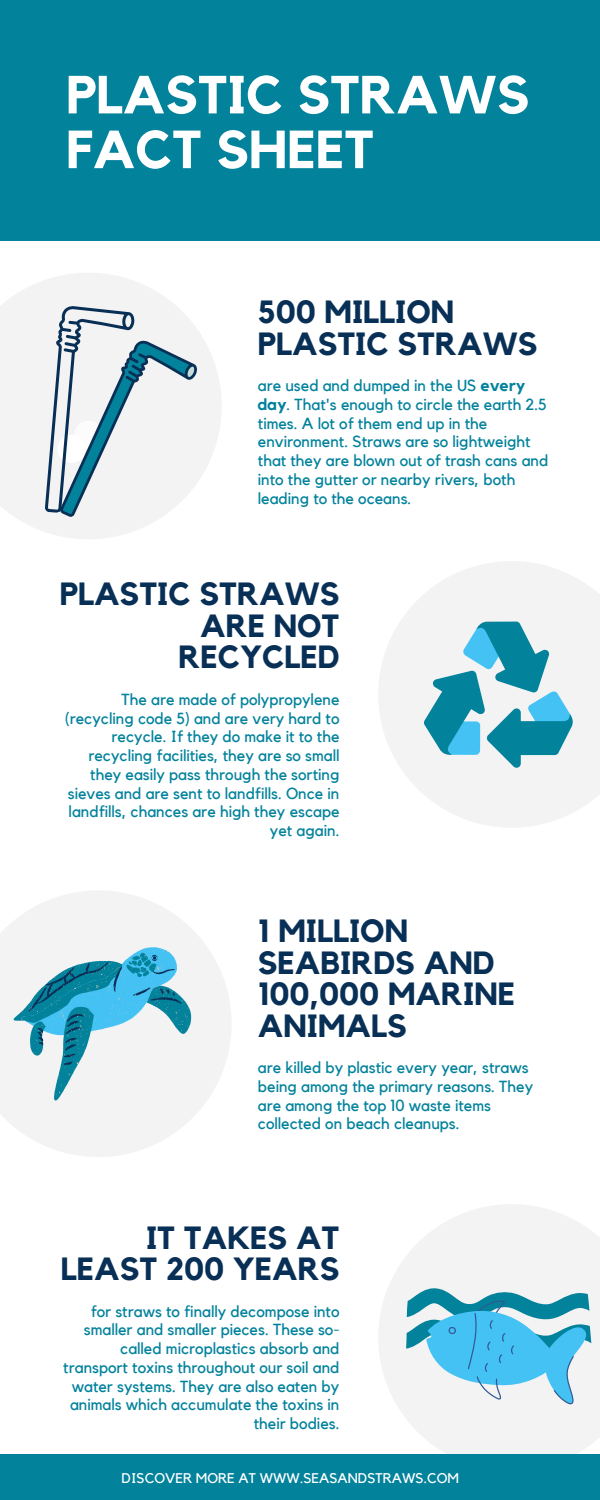
<style>
.page{position:relative;width:600px;height:1500px;background:#fff}
.page>*{position:absolute;margin:0;border:0;box-sizing:border-box;transform-origin:0 0}
.t1{font:700 53px/54.8px "Kollektif";color:#fff}
.t2{font:700 32px/31.5px "Kollektif";color:#082f56}
.t3{font:16px/18.8px "Kollektif";color:#03829c}
.t4{font:14px "Kollektif";color:#fff}
.s1{font-weight:700}
</style>
<div class="page">
<div style="left:0;top:0;width:600px;height:241px;background:#03829c"></div>
<svg style="left:14px;top:273px;width:207px;height:266px"></svg>
<svg style="left:379px;top:561px;width:221px;height:266px;fill:#f3f3f3"></svg>
<svg style="left:0;top:891px;width:231px;height:266px;fill:#f3f3f3"></svg>
<svg style="left:379px;top:1204px;width:221px;height:250px;fill:#f3f3f3"></svg>
<div style="left:0;top:1454px;width:600px;height:46px;background:#03829c"></div>
<svg style="left:406px;top:1288px;width:185px;height:117px"></svg>
<svg style="left:13px;top:947px;width:178px;height:154px"></svg>
<svg style="left:0;top:286px;width:188px;height:230px;fill:#f3f3f3"></svg>
<svg style="left:57px;top:340px;width:141px;height:177px"></svg>
<svg style="left:424px;top:621px;width:150px;height:147px"></svg>
<h1 class="t1" style="left:66px;top:70px;width:465px">PLASTIC STRAWS<br>FACT SHEET</h1>
<h2 class="t2" style="left:258px;top:298px;width:281px">500 MILLION<br>PLASTIC STRAWS</h2>
<p class="t3" style="left:258px;top:377px;width:292px">are used and dumped in the US <span class="s1">every day</span>. That's enough to circle the earth 2.5 times. A lot of them end up in the environment. Straws are so lightweight that they are blown out of trash cans and into the gutter or nearby rivers, both leading to the oceans.</p>
<h2 class="t2" style="left:60px;top:580px;width:281px;text-align:right">PLASTIC STRAWS<br>ARE NOT<br>RECYCLED</h2>
<p class="t3" style="left:65px;top:690px;width:276px;text-align:right">The are made of polypropylene (recycling code 5) and are very hard to recycle. If they do make it to the recycling facilities, they are so small they easily pass through the sorting sieves and are sent to landfills. Once in landfills, chances are high they escape yet again.</p>
<h2 class="t2" style="left:258px;top:917px;width:259px">1 MILLION<br>SEABIRDS AND<br>100,000 MARINE<br>ANIMALS</h2>
<p class="t3" style="left:258px;top:1059px;width:277px">are killed by plastic every year, straws being among the primary reasons. They are among the top 10 waste items collected on beach cleanups.</p>
<h2 class="t2" style="left:61px;top:1223px;width:280px;text-align:right">IT TAKES AT<br>LEAST 200 YEARS</h2>
<p class="t3" style="left:63px;top:1302px;width:278px;text-align:right">for straws to finally decompose into smaller and smaller pieces. These so&shy;called microplastics absorb and transport toxins throughout our soil and water systems. They are also eaten by animals which accumulate the toxins in their bodies.</p>
<p class="t4" style="left:122px;top:1472px;width:339px">DISCOVER MORE AT WWW.SEASANDSTRAWS.COM</p>
</div>
